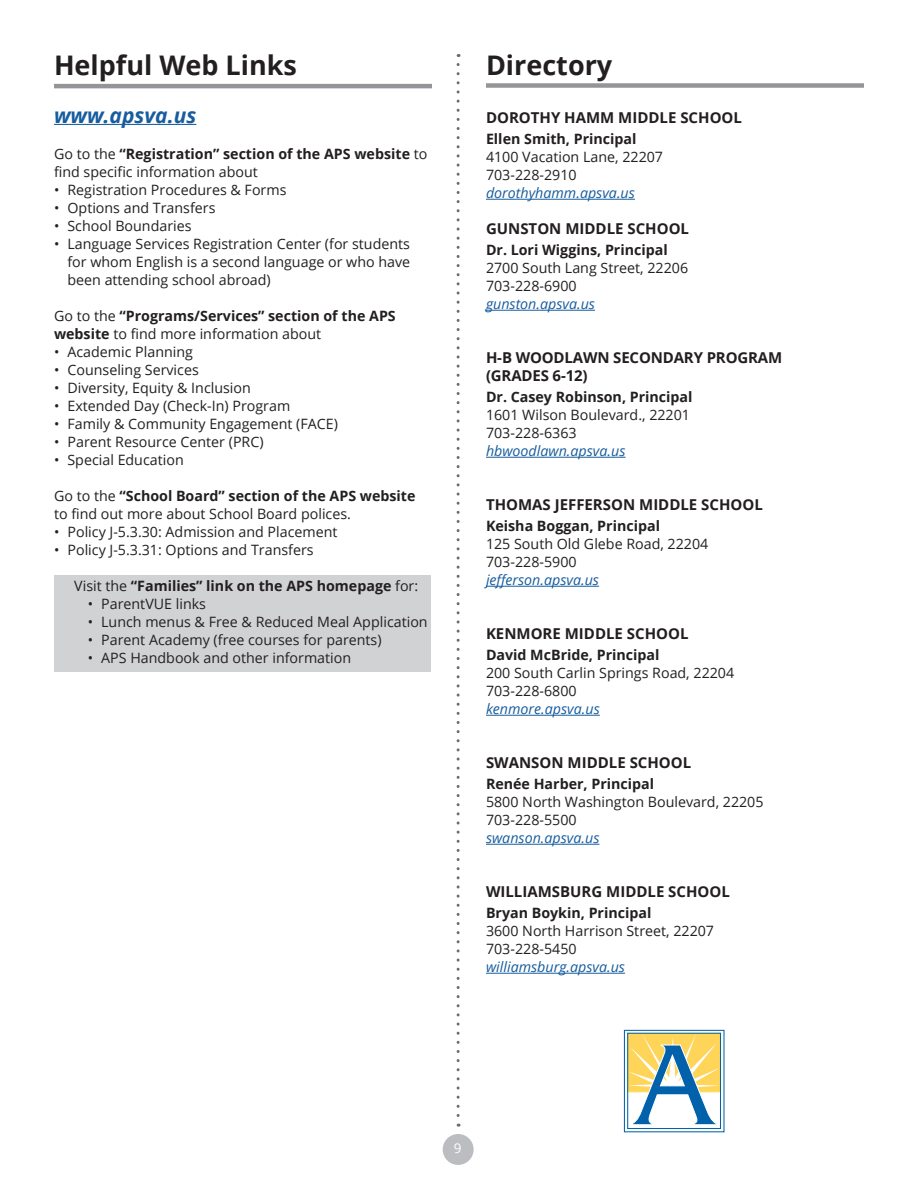
<style>
.page{position:relative;width:918px;height:1188px;background:#fff}
.page>*{position:absolute;margin:0;border:0;box-sizing:border-box;transform-origin:0 0}
.header_1{font:700 27px "Open Sans";color:#231f20}
.header_1-2{font:italic 700 21px "Open Sans";color:#175d9e}
.t1{font:700 15px "Open Sans";color:#231f20}
.t2{font:14.25px/18px "Open Sans";color:#231f20}
.t3{font:700 14.25px/18px "Open Sans";color:#231f20}
.t4{font:italic 14.25px "Open Sans";color:#175d9e}
.t5{font:13.5px "Open Sans";color:#fff}
.s1{font-weight:700}
.s2{font-weight:400}
</style>
<div class="page">
<svg style="left:457px;top:64px;width:3px;height:1063px"></svg>
<div style="left:443px;top:1134px;width:31px;height:31px;background:#bcbdc0;border-radius:50%"></div>
<div style="left:55px;top:575px;width:376px;height:96px;background:#d1d2d4"></div>
<hr style="left:54px;top:84px;width:378px;height:4px;background:#939598">
<div style="left:486px;top:83px;width:378px;height:5px;background:#939598"></div>
<hr style="left:54px;top:124px;width:142px;height:1px;background:#175d9e">
<hr style="left:486px;top:199px;width:149px;height:1px;background:#175d9e">
<hr style="left:486px;top:310px;width:109px;height:1px;background:#175d9e">
<hr style="left:486px;top:457px;width:140px;height:1px;background:#175d9e">
<hr style="left:486px;top:586px;width:113px;height:1px;background:#175d9e">
<hr style="left:486px;top:715px;width:114px;height:1px;background:#175d9e">
<hr style="left:486px;top:844px;width:113px;height:1px;background:#175d9e">
<hr style="left:486px;top:973px;width:139px;height:1px;background:#175d9e">
<div style="left:627px;top:1033px;width:94px;height:96px;border:1px solid #0161aa"></div>
<svg style="left:628px;top:1033px;width:92px;height:92px"></svg>
<div style="left:624px;top:1030px;width:101px;height:102px;border:1px solid #0161aa"></div>
<p class="header_1" style="left:54px;top:46px;width:244px">Helpful Web Links</p>
<p class="header_1" style="left:486px;top:46px;width:128px">Directory</p>
<p class="header_1-2" style="left:54px;top:100px;width:144px">www.apsva.us</p>
<p class="t2" style="left:54px;top:144px;width:375px">Go to the <span class="s1">“Registration” section of the APS website</span> to find specific information about</p>
<p class="t2" style="left:54px;top:180px;width:234px">• Registration Procedures &amp; Forms</p>
<p class="t2" style="left:54px;top:198px;width:163px">• Options and Transfers</p>
<p class="t2" style="left:54px;top:216px;width:139px">• School Boundaries</p>
<p class="t2" style="left:68px;top:234px;width:344px;text-align:justify;text-indent:-14px">• Language Services Registration Center (for students for whom English is a second language or who have been attending school abroad)</p>
<p class="t3" style="left:54px;top:306px;width:343px"><span class="s2">Go to the</span> “Programs/Services” section of the APS website <span class="s2">to find more information about</span></p>
<p class="t2" style="left:54px;top:342px;width:141px">• Academic Planning</p>
<p class="t2" style="left:54px;top:360px;width:146px">• Counseling Services</p>
<p class="t2" style="left:54px;top:378px;width:198px">• Diversity, Equity &amp; Inclusion</p>
<p class="t2" style="left:54px;top:396px;width:238px">• Extended Day (Check-In) Program</p>
<p class="t2" style="left:54px;top:414px;width:286px">• Family &amp; Community Engagement (FACE)</p>
<p class="t2" style="left:54px;top:432px;width:211px">• Parent Resource Center (PRC)</p>
<p class="t2" style="left:54px;top:450px;width:131px">• Special Education</p>
<p class="t2" style="left:54px;top:486px;width:363px">Go to the <span class="s1">“School Board” section of the APS website </span>to find out more about School Board polices.</p>
<p class="t2" style="left:54px;top:522px;width:285px">• Policy J-5.3.30: Admission and Placement</p>
<p class="t2" style="left:54px;top:540px;width:261px">• Policy J-5.3.31: Options and Transfers</p>
<p class="t3" style="left:74px;top:576px;width:345px"><span class="s2">Visit the</span> “Families” link on the APS homepage <span class="s2">for:</span></p>
<p class="t2" style="left:88px;top:594px;width:120px">• ParentVUE links</p>
<p class="t2" style="left:88px;top:612px;width:341px">• Lunch menus &amp; Free &amp; Reduced Meal Application</p>
<p class="t2" style="left:88px;top:630px;width:295px">• Parent Academy (free courses for parents)</p>
<p class="t2" style="left:88px;top:648px;width:265px">• APS Handbook and other information</p>
<p class="t1" style="left:486px;top:107px;width:258px">DOROTHY HAMM MIDDLE SCHOOL</p>
<p class="t3" style="left:486px;top:130px;width:152px">Ellen Smith, Principal</p>
<p class="t2" style="left:486px;top:148px;width:179px">4100 Vacation Lane, 22207</p>
<p class="t2" style="left:486px;top:166px;width:92px">703-228-2910</p>
<p class="t4" style="left:486px;top:183px;width:150px">dorothyhamm.apsva.us</p>
<p class="t1" style="left:486px;top:218px;width:205px">GUNSTON MIDDLE SCHOOL</p>
<p class="t3" style="left:486px;top:241px;width:183px">Dr. Lori Wiggins, Principal</p>
<p class="t2" style="left:486px;top:259px;width:204px">2700 South Lang Street, 22206</p>
<p class="t2" style="left:486px;top:277px;width:92px">703-228-6900</p>
<p class="t4" style="left:486px;top:294px;width:111px">gunston.apsva.us</p>
<p class="t1" style="left:486px;top:347px;width:298px">H-B WOODLAWN SECONDARY PROGRAM</p>
<p class="t1" style="left:486px;top:365px;width:103px">(GRADES 6-12)</p>
<p class="t3" style="left:486px;top:388px;width:208px">Dr. Casey Robinson, Principal</p>
<p class="t2" style="left:486px;top:406px;width:206px">1601 Wilson Boulevard., 22201</p>
<p class="t2" style="left:486px;top:424px;width:92px">703-228-6363</p>
<p class="t4" style="left:486px;top:441px;width:141px">hbwoodlawn.apsva.us</p>
<p class="t1" style="left:486px;top:494px;width:278px">THOMAS JEFFERSON MIDDLE SCHOOL</p>
<p class="t3" style="left:486px;top:517px;width:176px">Keisha Boggan, Principal</p>
<p class="t2" style="left:486px;top:535px;width:224px">125 South Old Glebe Road, 22204</p>
<p class="t2" style="left:486px;top:553px;width:92px">703-228-5900</p>
<p class="t4" style="left:486px;top:570px;width:115px">jefferson.apsva.us</p>
<p class="t1" style="left:486px;top:623px;width:204px">KENMORE MIDDLE SCHOOL</p>
<p class="t3" style="left:486px;top:646px;width:175px">David McBride, Principal</p>
<p class="t2" style="left:486px;top:664px;width:250px">200 South Carlin Springs Road, 22204</p>
<p class="t2" style="left:486px;top:682px;width:92px">703-228-6800</p>
<p class="t4" style="left:486px;top:699px;width:115px">kenmore.apsva.us</p>
<p class="t1" style="left:486px;top:752px;width:207px">SWANSON MIDDLE SCHOOL</p>
<p class="t3" style="left:486px;top:775px;width:170px">Renée Harber, Principal</p>
<p class="t2" style="left:486px;top:793px;width:279px">5800 North Washington Boulevard, 22205</p>
<p class="t2" style="left:486px;top:811px;width:92px">703-228-5500</p>
<p class="t4" style="left:486px;top:828px;width:115px">swanson.apsva.us</p>
<p class="t1" style="left:486px;top:881px;width:245px">WILLIAMSBURG MIDDLE SCHOOL</p>
<p class="t3" style="left:486px;top:904px;width:167px">Bryan Boykin, Principal</p>
<p class="t2" style="left:486px;top:922px;width:230px">3600 North Harrison Street, 22207</p>
<p class="t2" style="left:486px;top:940px;width:92px">703-228-5450</p>
<p class="t4" style="left:486px;top:957px;width:141px">williamsburg.apsva.us</p>
<p class="t5" style="left:454px;top:1138px;width:9px">9</p>
</div>
